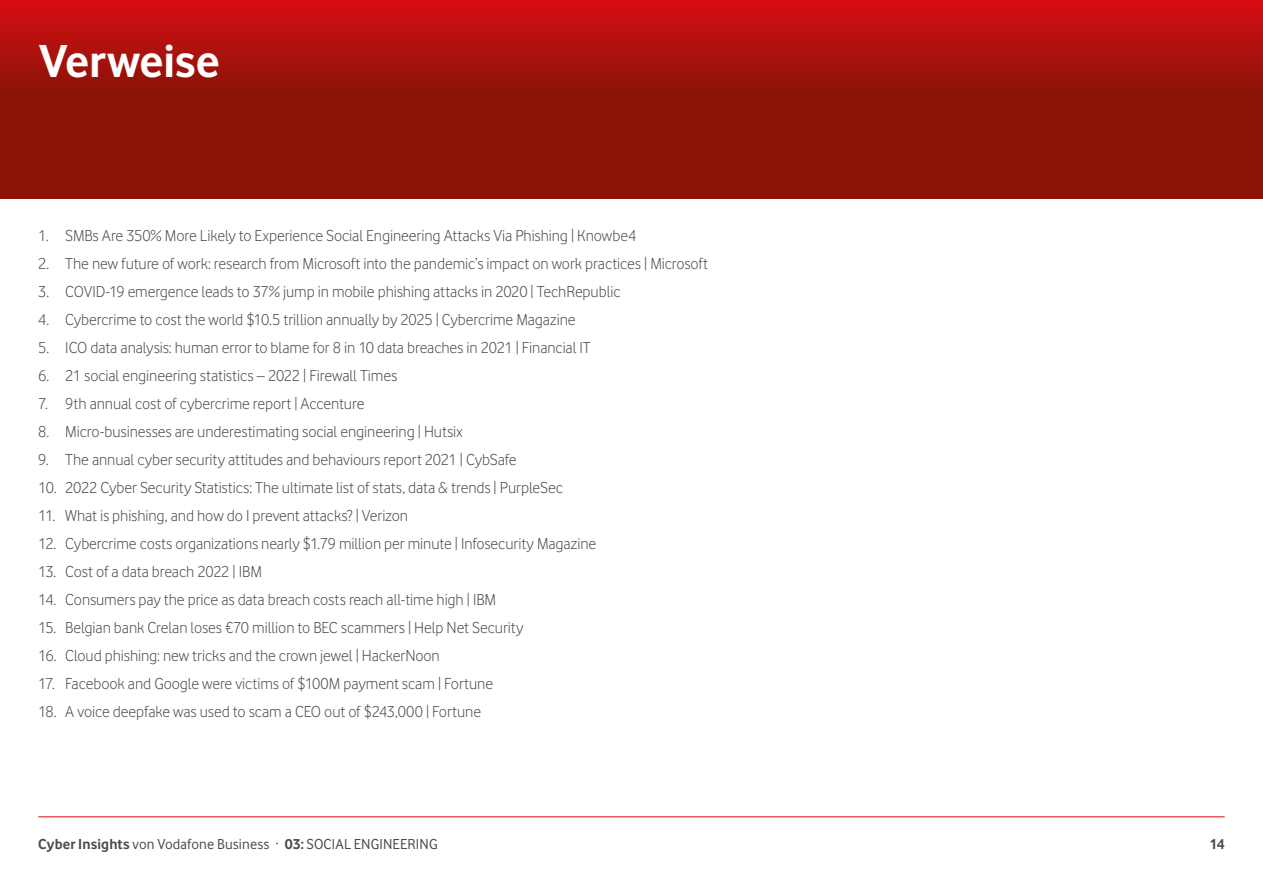
<style>
.page{position:relative;width:1263px;height:893px;background:#fff}
.page>*{position:absolute;margin:0;border:0;box-sizing:border-box;transform-origin:0 0}
.t1{font:700 48px "Vodafone";letter-spacing:-.005em;color:#fff}
.t2{font:300 16.5px "Vodafone";letter-spacing:-.005em;color:#484b4d}
.t3{font:15px "Vodafone";letter-spacing:.01em;color:#484b4d}
.t4{font:700 15px "Vodafone";color:#484b4d}
.s1{font-weight:700}
</style>
<div class="page">
<svg style="left:0;top:0;width:1263px;height:199px;background:#9c110a"></svg>
<hr style="left:38px;top:816px;width:1187px;height:1px;background:#e30613">
<h1 class="t1" style="left:39px;top:32px;width:182px">Verweise</h1>
<p class="t2" style="left:38px;top:226px;width:600px">1. SMBs Are 350% More Likely to Experience Social Engineering Attacks Via Phishing | Knowbe4</p>
<p class="t2" style="left:38px;top:254px;width:671px">2. The new future of work: research from Microsoft into the pandemic’s impact on work practices | Microsoft</p>
<p class="t2" style="left:38px;top:282px;width:584px">3. COVID-19 emergence leads to 37% jump in mobile phishing attacks in 2020 | TechRepublic</p>
<p class="t2" style="left:38px;top:310px;width:539px">4. Cybercrime to cost the world $10.5 trillion annually by 2025 | Cybercrime Magazine</p>
<p class="t2" style="left:38px;top:338px;width:554px">5. ICO data analysis: human error to blame for 8 in 10 data breaches in 2021 | Financial IT</p>
<p class="t2" style="left:38px;top:366px;width:360px">6. 21 social engineering statistics – 2022 | Firewall Times</p>
<p class="t2" style="left:38px;top:394px;width:328px">7. 9th annual cost of cybercrime report | Accenture</p>
<p class="t2" style="left:38px;top:422px;width:426px">8. Micro-businesses are underestimating social engineering | Hutsix</p>
<p class="t2" style="left:38px;top:450px;width:480px">9. The annual cyber security attitudes and behaviours report 2021 | CybSafe</p>
<p class="t2" style="left:38px;top:478px;width:526px">10. 2022 Cyber Security Statistics: The ultimate list of stats, data &amp; trends | PurpleSec</p>
<p class="t2" style="left:38px;top:506px;width:371px">11. What is phishing, and how do I prevent attacks? | Verizon</p>
<p class="t2" style="left:38px;top:534px;width:559px">12. Cybercrime costs organizations nearly $1.79 million per minute | Infosecurity Magazine</p>
<p class="t2" style="left:38px;top:562px;width:225px">13. Cost of a data breach 2022 | IBM</p>
<p class="t2" style="left:38px;top:590px;width:459px">14. Consumers pay the price as data breach costs reach all-time high | IBM</p>
<p class="t2" style="left:38px;top:618px;width:487px">15. Belgian bank Crelan loses €70 million to BEC scammers | Help Net Security</p>
<p class="t2" style="left:38px;top:646px;width:403px">16. Cloud phishing: new tricks and the crown jewel | HackerNoon</p>
<p class="t2" style="left:38px;top:674px;width:456px">17. Facebook and Google were victims of $100M payment scam | Fortune</p>
<p class="t2" style="left:38px;top:702px;width:444px">18. A voice deepfake was used to scam a CEO out of $243,000 | Fortune</p>
<p class="t3" style="left:38px;top:835px;width:401px"><span class="s1">Cyber Insights</span> von Vodafone Business · <span class="s1">03:</span> SOCIAL ENGINEERING</p>
<p class="t4" style="left:1209px;top:835px;width:17px">14</p>
</div>
